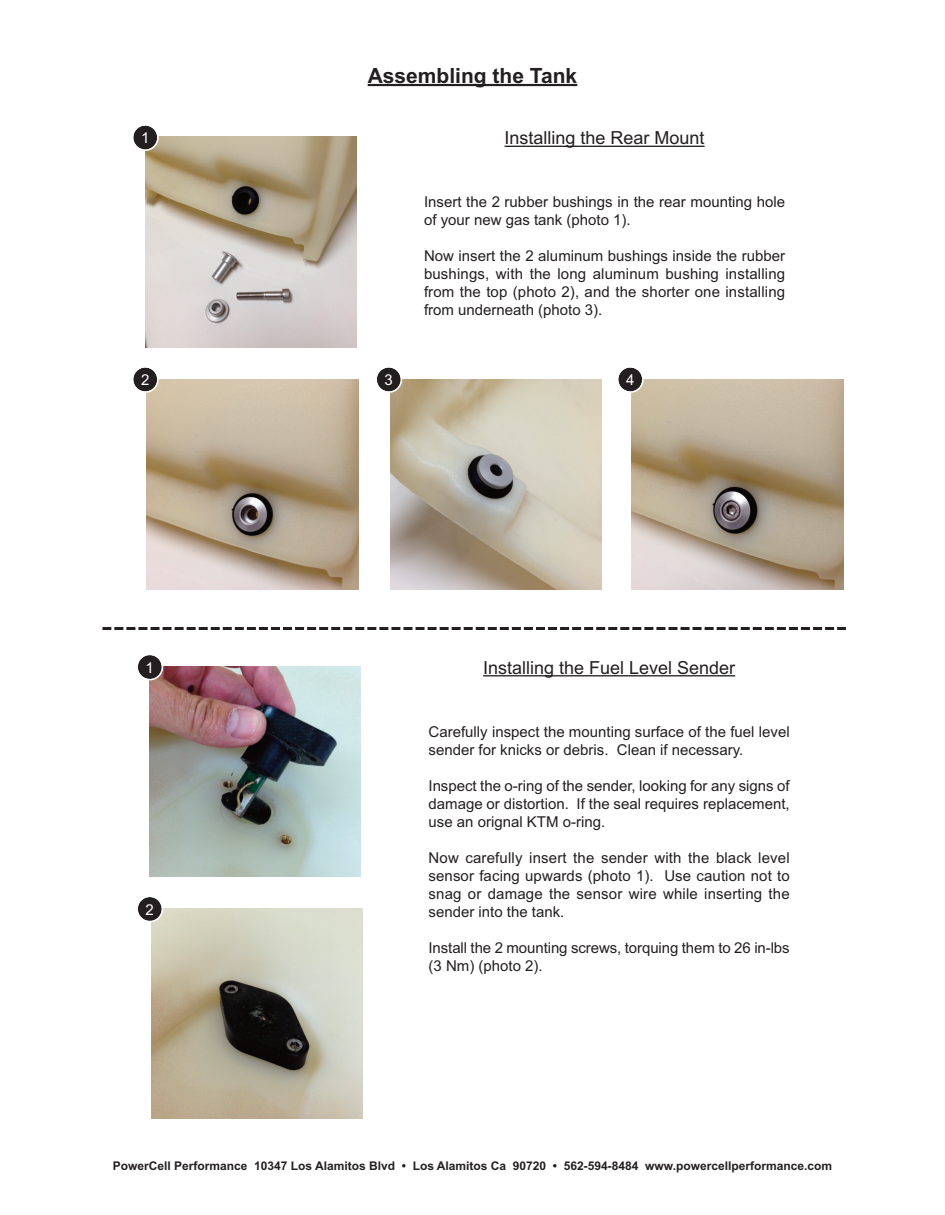
<style>
.page{position:relative;width:945px;height:1215px;background:#fff}
.page>*{position:absolute;margin:0;border:0;box-sizing:border-box;transform-origin:0 0}
.t1{font:700 21px "Arial";color:#231f20}
.t2{font:18px "Arial";color:#231f20}
.t3{font:15px/18px "Arial";color:#231f20}
.t4{font:15px "Arial";color:#fff}
.t5{font:700 12px "Arial";color:#231f20}
</style>
<div class="page">
<svg style="left:102px;top:627px;width:744px;height:3px"></svg>
<img style="left:145px;top:137px;width:211px;height:210px">
<img style="left:147px;top:379px;width:211px;height:210px">
<svg style="left:133px;top:125px;width:26px;height:26px"></svg>
<svg style="left:133px;top:367px;width:26px;height:26px"></svg>
<img style="left:390px;top:379px;width:212px;height:210px">
<svg style="left:377px;top:367px;width:25px;height:26px"></svg>
<img style="left:632px;top:379px;width:211px;height:210px">
<svg style="left:618px;top:367px;width:26px;height:26px"></svg>
<hr style="left:505px;top:146px;width:200px;height:1px;background:#231f20">
<hr style="left:368px;top:84px;width:209px;height:2px;background:#231f20">
<img style="left:150px;top:666px;width:211px;height:211px">
<img style="left:151px;top:909px;width:212px;height:210px">
<svg style="left:138px;top:655px;width:25px;height:25px"></svg>
<svg style="left:138px;top:897px;width:25px;height:25px"></svg>
<hr style="left:483px;top:675px;width:252px;height:1px;background:#231f20">
<p class="t4" style="left:141px;top:129px;width:10px">1</p>
<h1 class="t1" style="left:368px;top:63px;width:211px">Assembling the Tank</h1>
<p class="t2" style="left:505px;top:128px;width:202px">Installing the Rear Mount</p>
<p class="t3" style="left:424px;top:193px;width:363px">Insert the 2 rubber bushings in the rear mounting hole of your new gas tank (photo 1).</p>
<p class="t3" style="left:424px;top:247px;width:363px;text-align:justify">Now insert the 2 aluminum bushings inside the rubber bushings, with the long aluminum bushing installing from the top (photo 2), and the shorter one installing from underneath (photo 3).</p>
<p class="t4" style="left:141px;top:371px;width:10px">2</p>
<p class="t4" style="left:385px;top:371px;width:10px">3</p>
<p class="t4" style="left:626px;top:371px;width:10px">4</p>
<p class="t4" style="left:146px;top:659px;width:10px">1</p>
<p class="t4" style="left:146px;top:901px;width:10px">2</p>
<p class="t2" style="left:483px;top:657px;width:254px">Installing the Fuel Level Sender</p>
<p class="t3" style="left:429px;top:722px;width:363px">Carefully inspect the mounting surface of the fuel level sender for knicks or debris. Clean if necessary.</p>
<p class="t3" style="left:429px;top:776px;width:363px;text-align:justify">Inspect the o-ring of the sender, looking for any signs of damage or distortion. If the seal requires replacement, use an orignal KTM o-ring.</p>
<p class="t3" style="left:429px;top:848px;width:363px;text-align:justify">Now carefully insert the sender with the black level sensor facing upwards (photo 1). Use caution not to snag or damage the sensor wire while inserting the sender into the tank.</p>
<p class="t3" style="left:429px;top:938px;width:363px">Install the 2 mounting screws, torquing them to 26 in-lbs (3 Nm) (photo 2).</p>
<p class="t5" style="left:113px;top:1159px;width:721px">PowerCell Performance 10347 Los Alamitos Blvd • Los Alamitos Ca 90720 • 562-594-8484 www.powercellperformance.com</p>
</div>
